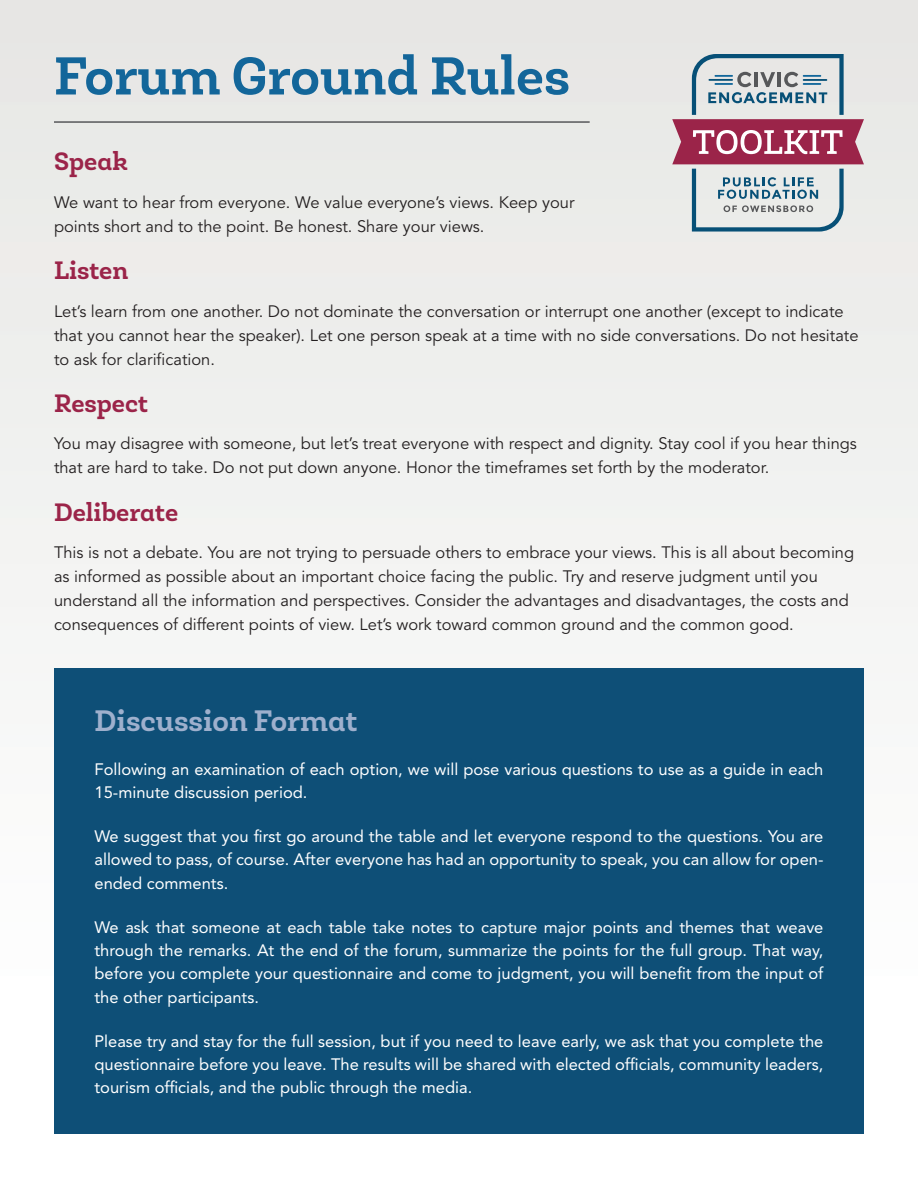
<style>
.page{position:relative;width:918px;height:1188px;background:#fff}
.page>*{position:absolute;margin:0;border:0;box-sizing:border-box;transform-origin:0 0}
.t1{font:700 54px "Roble Alt";color:#13669a}
.t2{font:700 30px "Roble Alt";color:#9eb0cd}
.t3{font:700 25.5px "Roble Alt";color:#9b2449}
.t4{font:16.5px/24px "Avenir LT Std";color:#231f20}
.t5{font:16.5px/23.4px "Avenir LT Std";color:#fff;text-align:justify}
</style>
<div class="page">
<div style="left:0;top:0;width:918px;height:991px;background:#eeefed"></div>
<svg style="left:672px;top:54px;width:192px;height:178px"></svg>
<div style="left:54px;top:668px;width:810px;height:466px;background:#0e4f77"></div>
<hr style="left:54px;top:121px;width:536px;height:2px;background:#57585a">
<h1 class="t1" style="left:54px;top:42px;width:518px">Forum Ground Rules</h1>
<h3 class="t3" style="left:54px;top:145px;width:75px">Speak</h3>
<p class="t4" style="left:54px;top:191px;width:522px">We want to hear from everyone. We value everyone’s views. Keep your points short and to the point. Be honest. Share your views.</p>
<h3 class="t3" style="left:54px;top:254px;width:76px">Listen</h3>
<p class="t4" style="left:54px;top:299px;width:806px">Let’s learn from one another. Do not dominate the conversation or interrupt one another (except to indicate that you cannot hear the speaker). Let one person speak at a time with no side conversations. Do not hesitate to ask for clarification.</p>
<h3 class="t3" style="left:54px;top:387px;width:95px">Respect</h3>
<p class="t4" style="left:54px;top:432px;width:805px">You may disagree with someone, but let’s treat everyone with respect and dignity. Stay cool if you hear things that are hard to take. Do not put down anyone. Honor the timeframes set forth by the moderator.</p>
<h3 class="t3" style="left:54px;top:496px;width:126px">Deliberate</h3>
<p class="t4" style="left:54px;top:541px;width:802px">This is not a debate. You are not trying to persuade others to embrace your views. This is all about becoming as informed as possible about an important choice facing the public. Try and reserve judgment until you understand all the information and perspectives. Consider the advantages and disadvantages, the costs and consequences of different points of view. Let’s work toward common ground and the common good.</p>
<h2 class="t2" style="left:94px;top:702px;width:264px">Discussion Format</h2>
<p class="t5" style="left:94px;top:758px;width:731px">Following an examination of each option, we will pose various questions to use as a guide in each<br>15-minute discussion period.</p>
<p class="t5" style="left:94px;top:825px;width:731px">We suggest that you first go around the table and let everyone respond to the questions. You are allowed to pass, of course. After everyone has had an opportunity to speak, you can allow for open&shy;ended comments.</p>
<p class="t5" style="left:94px;top:915px;width:730px">We ask that someone at each table take notes to capture major points and themes that weave through the remarks. At the end of the forum, summarize the points for the full group. That way, before you complete your questionnaire and come to judgment, you will benefit from the input of the other participants.</p>
<p class="t5" style="left:94px;top:1029px;width:730px">Please try and stay for the full session, but if you need to leave early, we ask that you complete the questionnaire before you leave. The results will be shared with elected officials, community leaders, tourism officials, and the public through the media.</p>
</div>
